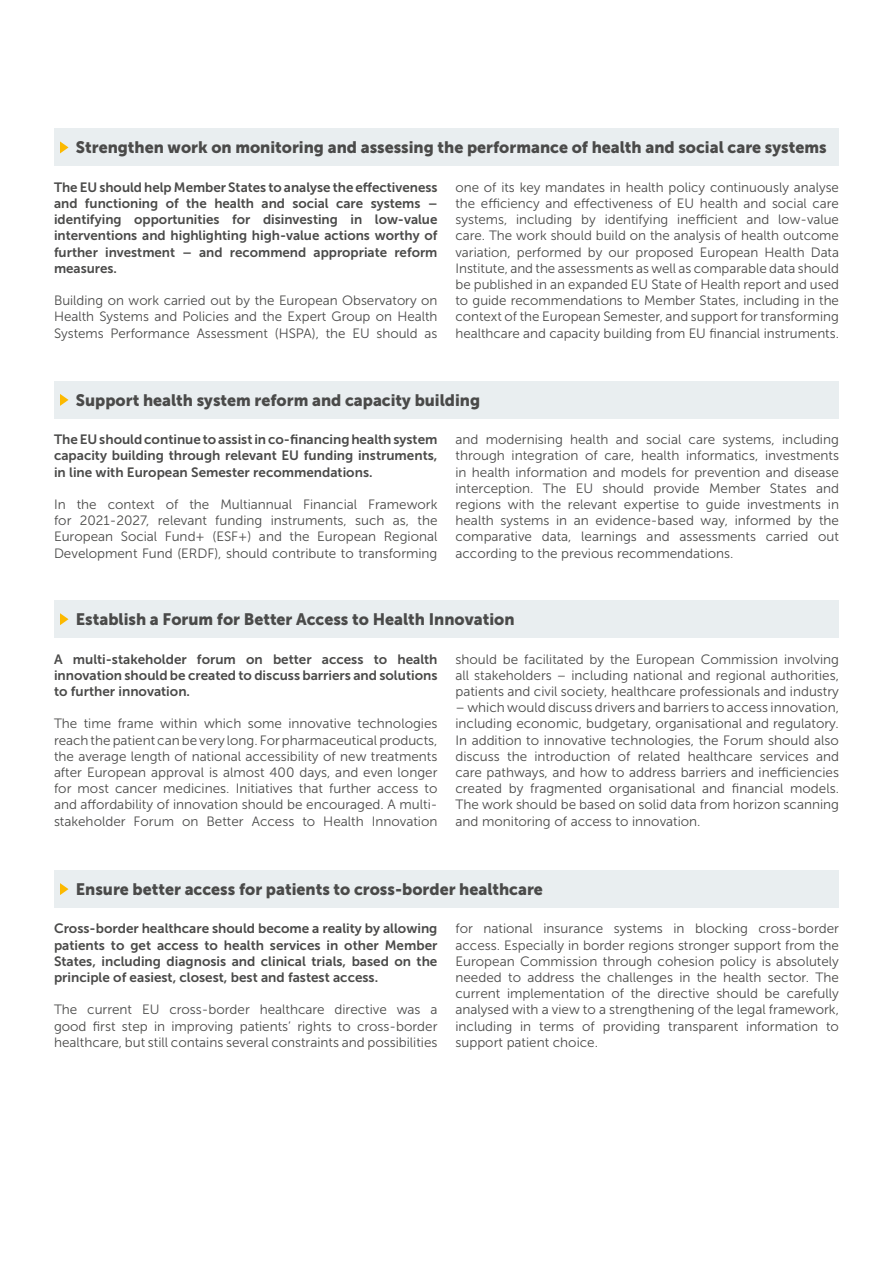
<style>
.page{position:relative;width:893px;height:1263px;background:#fff}
.page>*{position:absolute;margin:0;border:0;box-sizing:border-box;transform-origin:0 0}
.t1{font:16.5px "Museo Sans 900";color:#4a4a49}
.t2{font:13.5px/16.2px "Museo Sans 300";color:#4a4a49;text-align:justify}
.t3{font:13.5px/16.2px "Museo Sans 700";color:#4a4a49;text-align:justify}
</style>
<div class="page">
<div style="left:54px;top:128px;width:785px;height:38px;background:#e9eef0"></div>
<svg style="left:60px;top:141px;width:9px;height:12px"></svg>
<div style="left:54px;top:381px;width:785px;height:38px;background:#e9eef0"></div>
<svg style="left:60px;top:394px;width:9px;height:12px"></svg>
<div style="left:54px;top:600px;width:785px;height:38px;background:#e9eef0"></div>
<svg style="left:60px;top:613px;width:9px;height:12px"></svg>
<div style="left:54px;top:870px;width:785px;height:38px;background:#e9eef0"></div>
<svg style="left:60px;top:883px;width:9px;height:12px"></svg>
<p class="t1" style="left:76px;top:138px;width:752px">Strengthen work on monitoring and assessing the performance of health and social care systems</p>
<p class="t3" style="left:54px;top:179px;width:385px">The EU should help Member States to analyse the effectiveness and functioning of the health and social care systems – identifying opportunities for disinvesting in low-value interventions and highlighting high-value actions worthy of further investment – and recommend appropriate reform measures.</p>
<p class="t2" style="left:54px;top:292px;width:385px">Building on work carried out by the European Observatory on Health Systems and Policies and the Expert Group on Health Systems Performance Assessment (HSPA), the EU should as</p>
<p class="t2" style="left:455px;top:179px;width:385px">one of its key mandates in health policy continuously analyse the efficiency and effectiveness of EU health and social care systems, including by identifying inefficient and low-value care. The work should build on the analysis of health outcome variation, performed by our proposed European Health Data Institute, and the assessments as well as comparable data should be published in an expanded EU State of Health report and used to guide recommendations to Member States, including in the context of the European Semester, and support for transforming healthcare and capacity building from EU financial instruments.</p>
<p class="t1" style="left:76px;top:391px;width:406px">Support health system reform and capacity building</p>
<p class="t3" style="left:54px;top:431px;width:385px">The EU should continue to assist in co-financing health system capacity building through relevant EU funding instruments, in line with European Semester recommendations.</p>
<p class="t2" style="left:54px;top:496px;width:385px">In the context of the Multiannual Financial Framework for 2021-2027, relevant funding instruments, such as, the European Social Fund+ (ESF+) and the European Regional Development Fund (ERDF), should contribute to transforming</p>
<p class="t2" style="left:455px;top:432px;width:385px">and modernising health and social care systems, including through integration of care, health informatics, investments in health information and models for prevention and disease interception. The EU should provide Member States and regions with the relevant expertise to guide investments in health systems in an evidence-based way, informed by the comparative data, learnings and assessments carried out according to the previous recommendations.</p>
<p class="t1" style="left:76px;top:610px;width:440px">Establish a Forum for Better Access to Health Innovation</p>
<p class="t3" style="left:54px;top:651px;width:385px">A multi-stakeholder forum on better access to health innovation should be created to discuss barriers and solutions to further innovation.</p>
<p class="t2" style="left:54px;top:716px;width:385px">The time frame within which some innovative technologies reach the patient can be very long. For pharmaceutical products, the average length of national accessibility of new treatments after European approval is almost 400 days, and even longer for most cancer medicines. Initiatives that further access to and affordability of innovation should be encouraged. A multi&shy;stakeholder Forum on Better Access to Health Innovation</p>
<p class="t2" style="left:455px;top:651px;width:385px">should be facilitated by the European Commission involving all stakeholders – including national and regional authorities, patients and civil society, healthcare professionals and industry</p>
<p class="t2" style="left:455px;top:699px;width:385px">– which would discuss drivers and barriers to access innovation, including economic, budgetary, organisational and regulatory.<br>In addition to innovative technologies, the Forum should also discuss the introduction of related healthcare services and care pathways, and how to address barriers and inefficiencies created by fragmented organisational and financial models.<br>The work should be based on solid data from horizon scanning and monitoring of access to innovation.</p>
<p class="t1" style="left:76px;top:880px;width:469px">Ensure better access for patients to cross-border healthcare</p>
<p class="t3" style="left:54px;top:921px;width:385px">Cross-border healthcare should become a reality by allowing patients to get access to health services in other Member States, including diagnosis and clinical trials, based on the principle of easiest, closest, best and fastest access.</p>
<p class="t2" style="left:54px;top:1002px;width:385px">The current EU cross-border healthcare directive was a good first step in improving patients’ rights to cross-border healthcare, but still contains several constraints and possibilities</p>
<p class="t2" style="left:455px;top:921px;width:385px">for national insurance systems in blocking cross-border access. Especially in border regions stronger support from the European Commission through cohesion policy is absolutely needed to address the challenges in the health sector. The current implementation of the directive should be carefully analysed with a view to a strengthening of the legal framework, including in terms of providing transparent information to support patient choice.</p>
</div>
